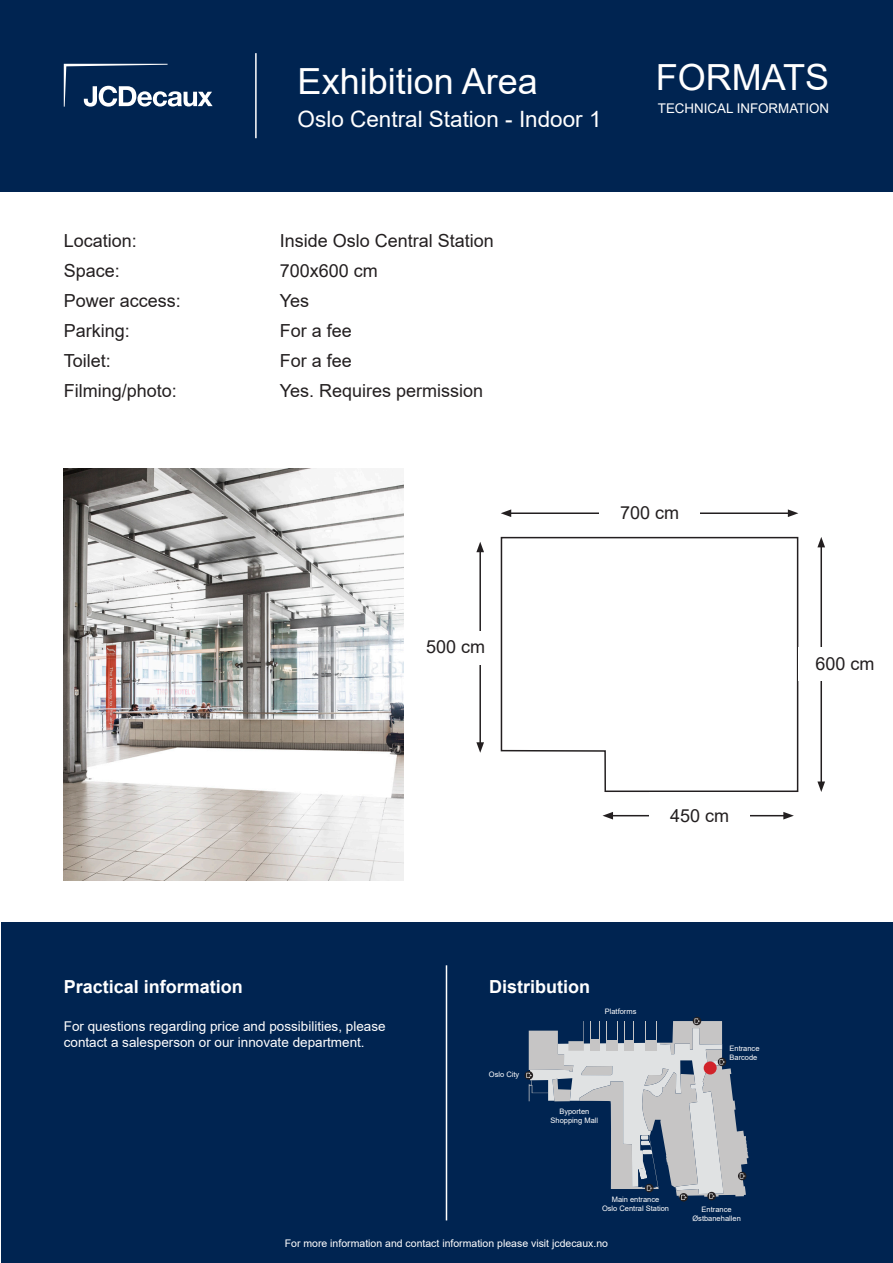
<style>
.page{position:relative;width:893px;height:1263px;background:#fff}
.page>*{position:absolute;margin:0;border:0;box-sizing:border-box;transform-origin:0 0}
.t1{font:36px "Arial";color:#fff}
.t2{font:22.5px "Arial";color:#fff}
.t3{font:18px "Arial";color:#231f20}
.t4{font:700 18px "Arial";color:#fff}
.t5{font:13.5px/16.2px "Arial";color:#fff}
.t6{font:13.35px "Arial";color:#fff}
.t7{font:10.5px "Arial";color:#fff}
.t8{font:7.5px "Arial";color:#fff}
</style>
<div class="page">
<div style="left:0;top:0;width:893px;height:191px;background:#002451"></div>
<div style="left:1px;top:923px;width:892px;height:340px;background:#002451"></div>
<svg style="left:64px;top:64px;width:149px;height:43px"></svg>
<hr style="left:255px;top:53px;width:2px;height:85px;background:#fff">
<hr style="left:446px;top:965px;width:1px;height:255px;background:#fff">
<div style="left:525px;top:1071px;width:8px;height:8px;background:#231f20;border-radius:50%"></div>
<div style="left:693px;top:1017px;width:8px;height:8px;background:#231f20;border-radius:50%"></div>
<div style="left:679px;top:1193px;width:9px;height:8px;background:#231f20;border-radius:50%"></div>
<svg style="left:526px;top:1018px;width:222px;height:182px"></svg>
<div style="left:704px;top:1061px;width:13px;height:13px;background:#d1232a;border-radius:50%"></div>
<hr style="left:509px;top:512px;width:281px;height:2px;background:#231f20">
<svg style="left:788px;top:509px;width:10px;height:8px"></svg>
<svg style="left:501px;top:509px;width:10px;height:8px"></svg>
<hr style="left:479px;top:550px;width:2px;height:195px;background:#231f20">
<svg style="left:476px;top:542px;width:8px;height:10px"></svg>
<svg style="left:476px;top:742px;width:8px;height:11px"></svg>
<img style="left:64px;top:468px;width:340px;height:412px">
<div style="left:405px;top:631px;width:97px;height:33px;background:#fff"></div>
<div style="left:599px;top:498px;width:101px;height:38px;background:#fff"></div>
<svg style="left:500px;top:536px;width:299px;height:256px"></svg>
<hr style="left:611px;top:815px;width:175px;height:1px;background:#231f20">
<svg style="left:783px;top:812px;width:11px;height:7px"></svg>
<svg style="left:602px;top:812px;width:11px;height:7px"></svg>
<div style="left:649px;top:792px;width:101px;height:39px;background:#fff"></div>
<hr style="left:820px;top:545px;width:2px;height:239px;background:#231f20">
<svg style="left:817px;top:537px;width:8px;height:10px"></svg>
<svg style="left:817px;top:781px;width:8px;height:11px"></svg>
<div style="left:798px;top:648px;width:95px;height:33px;background:#fff"></div>
<p class="t1" style="left:298px;top:57px;width:242px">Exhibition Area</p>
<p class="t2" style="left:298px;top:104px;width:305px">Oslo Central Station - Indoor 1</p>
<h1 class="t1" style="left:656px;top:53px;width:175px">FORMATS</h1>
<p class="t6" style="left:658px;top:99px;width:173px">TECHNICAL INFORMATION</p>
<p class="t3" style="left:64px;top:228px;width:75px">Location:</p>
<p class="t3" style="left:280px;top:228px;width:216px">Inside Oslo Central Station</p>
<p class="t3" style="left:64px;top:258px;width:58px">Space:</p>
<p class="t3" style="left:280px;top:258px;width:100px">700x600 cm</p>
<p class="t3" style="left:64px;top:288px;width:119px">Power access:</p>
<p class="t3" style="left:280px;top:288px;width:31px">Yes</p>
<p class="t3" style="left:64px;top:318px;width:68px">Parking:</p>
<p class="t3" style="left:280px;top:318px;width:74px">For a fee</p>
<p class="t3" style="left:64px;top:348px;width:49px">Toilet:</p>
<p class="t3" style="left:280px;top:348px;width:74px">For a fee</p>
<p class="t3" style="left:64px;top:378px;width:115px">Filming/photo:</p>
<p class="t3" style="left:280px;top:378px;width:205px">Yes. Requires permission</p>
<p class="t3" style="left:620px;top:500px;width:61px">700 cm</p>
<p class="t3" style="left:426px;top:634px;width:61px">500 cm</p>
<p class="t3" style="left:815px;top:651px;width:61px">600 cm</p>
<p class="t3" style="left:670px;top:804px;width:61px">450 cm</p>
<p class="t4" style="left:64px;top:974px;width:181px">Practical information</p>
<p class="t5" style="left:64px;top:1018px;width:323px">For questions regarding price and possibilities, please contact a salesperson or our innovate department.</p>
<p class="t4" style="left:489px;top:974px;width:102px">Distribution</p>
<p class="t8" style="left:605px;top:1006px;width:33px">Platforms</p>
<p class="t8" style="left:489px;top:1069px;width:32px">Oslo City</p>
<p class="t8" style="left:559px;top:1106px;width:32px">Byporten</p>
<p class="t8" style="left:551px;top:1115px;width:49px">Shopping Mall</p>
<p class="t8" style="left:729px;top:1043px;width:32px">Entrance</p>
<p class="t8" style="left:729px;top:1052px;width:29px">Barcode</p>
<p class="t8" style="left:612px;top:1194px;width:49px">Main entrance</p>
<p class="t8" style="left:602px;top:1203px;width:69px">Oslo Central Station</p>
<p class="t7" style="left:285px;top:1236px;width:325px">For more information and contact information please visit jcdecaux.no</p>
<p class="t8" style="left:702px;top:1204px;width:32px">Entrance</p>
<p class="t8" style="left:692px;top:1213px;width:50px">Østbanehallen</p>
</div>
